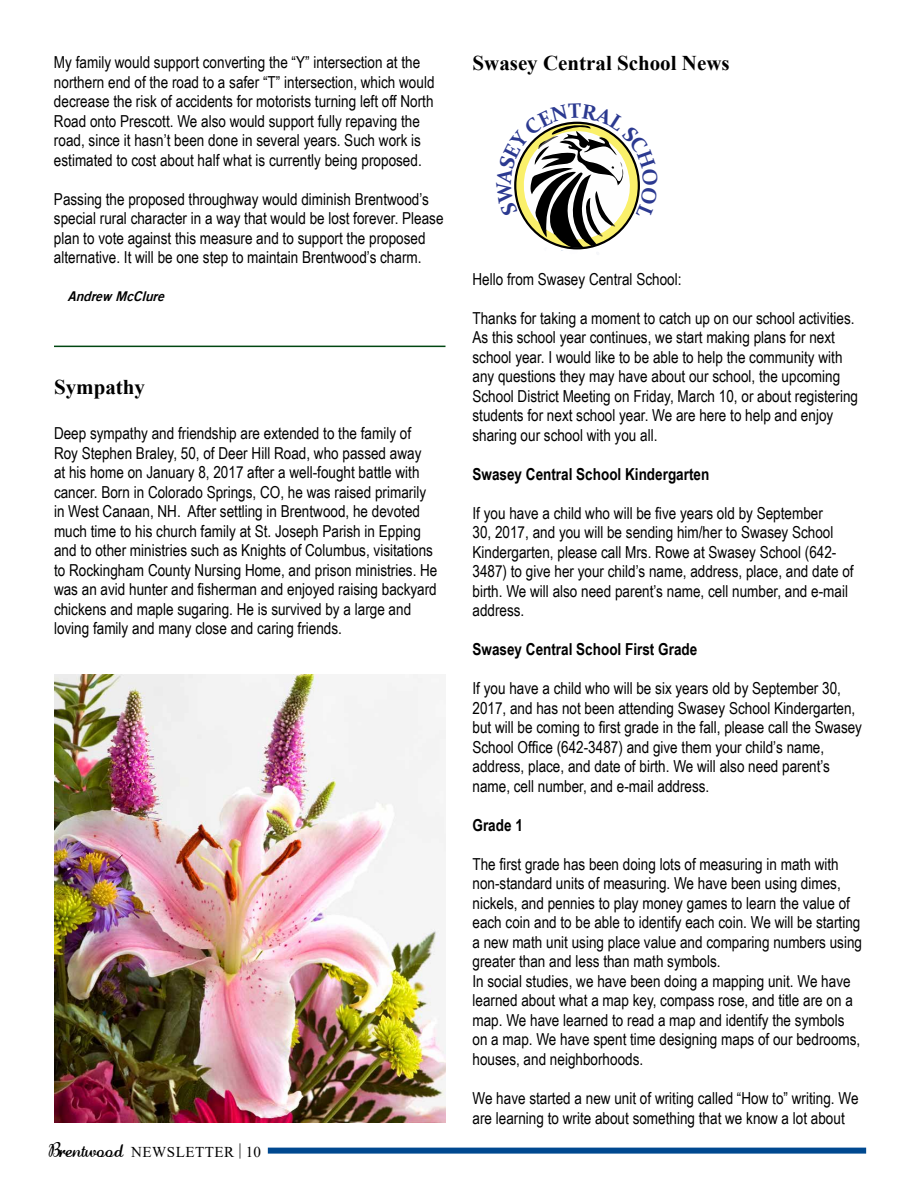
<style>
.page{position:relative;width:918px;height:1188px;background:#fff}
.page>*{position:absolute;margin:0;border:0;box-sizing:border-box;transform-origin:0 0}
.t1{font:700 21px "Times New Roman";color:#000}
.t2{font:16.5px/19.5px "Arial Narrow";color:#000}
.t3{font:700 16.5px "Arial Narrow";color:#000}
.t4{font:15px "Times New Roman";letter-spacing:.035em;color:#000}
.t5{font:italic 13.5px "Trade Gothic LT Bold Two";color:#000}
.s1{font-family:"Lauren Script"}
.s2{font-size:16.5px}
</style>
<div class="page">
<hr style="left:54px;top:346px;width:392px;height:1px;background:#004712">
<img style="left:54px;top:674px;width:392px;height:448px">
<div style="left:268px;top:1148px;width:598px;height:6px;background:#004990"></div>
<svg style="left:514px;top:121px;width:126px;height:130px"></svg>
<p class="t2" style="left:54px;top:52px;width:382px">My family would support converting the “Y” intersection at the northern end of the road to a safer “T” intersection, which would decrease the risk of accidents for motorists turning left off North Road onto Prescott. We also would support fully repaving the road, since it hasn’t been done in several years. Such work is estimated to cost about half what is currently being proposed.</p>
<p class="t2" style="left:54px;top:189px;width:391px">Passing the proposed throughway would diminish Brentwood’s special rural character in a way that would be lost forever. Please plan to vote against this measure and to support the proposed alternative. It will be one step to maintain Brentwood’s charm.</p>
<p class="t5" style="left:68px;top:288px;width:102px">Andrew McClure</p>
<p class="t1" style="left:54px;top:372px;width:93px">Sympathy</p>
<p class="t2" style="left:54px;top:423px;width:385px">Deep sympathy and friendship are extended to the family of Roy Stephen Braley, 50, of Deer Hill Road, who passed away<br>at his home on January 8, 2017 after a well-fought battle with cancer. Born in Colorado Springs, CO, he was raised primarily in West Canaan, NH. After settling in Brentwood, he devoted much time to his church family at St. Joseph Parish in Epping and to other ministries such as Knights of Columbus, visitations to Rockingham County Nursing Home, and prison ministries. He was an avid hunter and fisherman and enjoyed raising backyard chickens and maple sugaring. He is survived by a large and loving family and many close and caring friends.</p>
<p class="t4" style="left:49px;top:1141px;width:214px"><span class="s1">Brentwood</span> NEWSLETTER <span class="s2">|</span> 10</p>
<p class="t1" style="left:472px;top:48px;width:259px">Swasey Central School News</p>
<p class="t2" style="left:472px;top:269px;width:211px">Hello from Swasey Central School:</p>
<p class="t2" style="left:472px;top:308px;width:387px">Thanks for taking a moment to catch up on our school activities.<br>As this school year continues, we start making plans for next school year. I would like to be able to help the community with any questions they may have about our school, the upcoming School District Meeting on Friday, March 10, or about registering students for next school year. We are here to help and enjoy sharing our school with you all.</p>
<p class="t3" style="left:472px;top:462px;width:238px">Swasey Central School Kindergarten</p>
<p class="t2" style="left:472px;top:503px;width:383px">If you have a child who will be five years old by September<br>30, 2017, and you will be sending him/her to Swasey School Kindergarten, please call Mrs. Rowe at Swasey School (642- 3487) to give her your child’s name, address, place, and date of birth. We will also need parent’s name, cell number, and e-mail address.</p>
<p class="t3" style="left:472px;top:637px;width:226px">Swasey Central School First Grade</p>
<p class="t2" style="left:472px;top:678px;width:391px">If you have a child who will be six years old by September 30, 2017, and has not been attending Swasey School Kindergarten, but will be coming to first grade in the fall, please call the Swasey School Office (642-3487) and give them your child’s name, address, place, and date of birth. We will also need parent’s name, cell number, and e-mail address.</p>
<p class="t3" style="left:472px;top:813px;width:52px">Grade 1</p>
<p class="t2" style="left:472px;top:854px;width:391px">The first grade has been doing lots of measuring in math with non-standard units of measuring. We have been using dimes, nickels, and pennies to play money games to learn the value of each coin and to be able to identify each coin. We will be starting a new math unit using place value and comparing numbers using greater than and less than math symbols.<br>In social studies, we have been doing a mapping unit. We have learned about what a map key, compass rose, and title are on a map. We have learned to read a map and identify the symbols on a map. We have spent time designing maps of our bedrooms, houses, and neighborhoods.</p>
<p class="t2" style="left:472px;top:1088px;width:388px">We have started a new unit of writing called “How to” writing. We are learning to write about something that we know a lot about</p>
</div>
